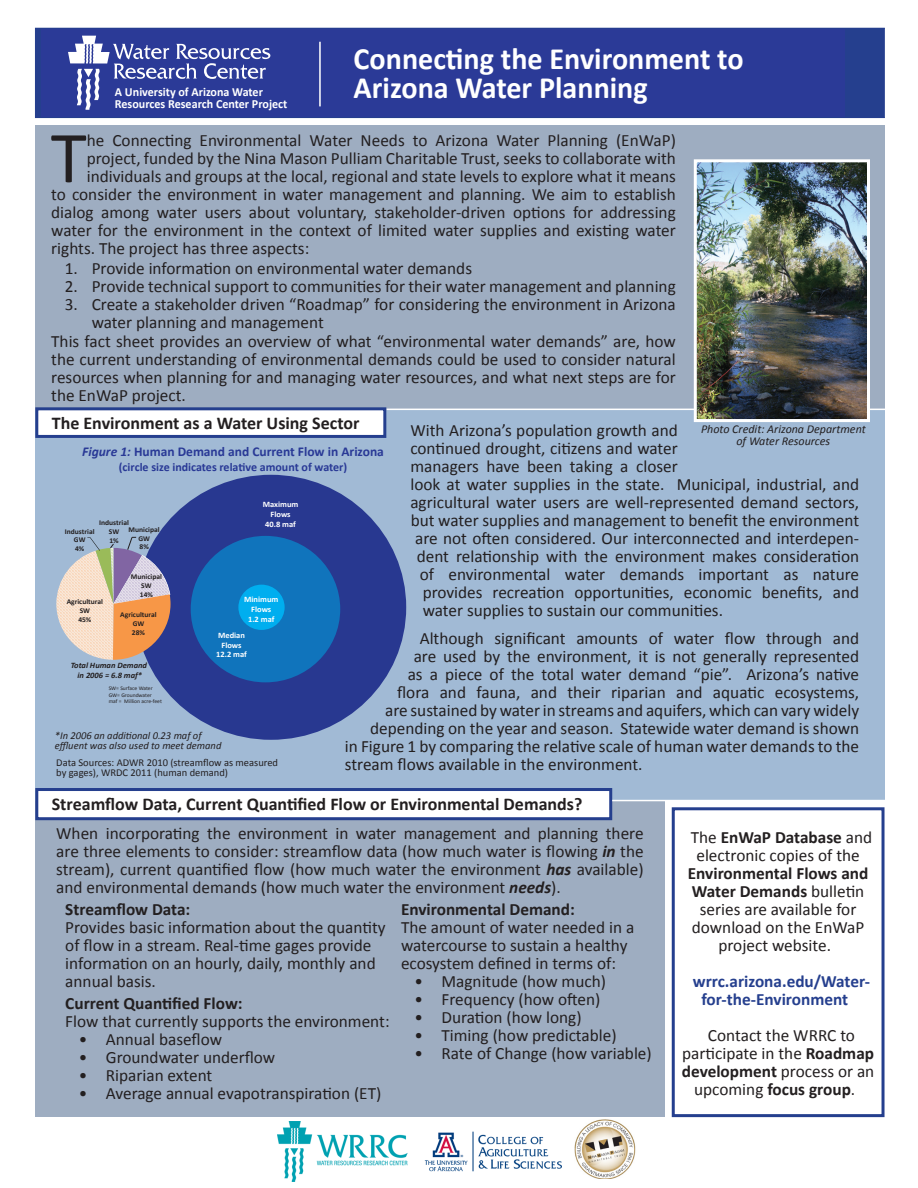
<style>
.page{position:relative;width:918px;height:1188px;background:#fff}
.page>*{position:absolute;margin:0;border:0;box-sizing:border-box;transform-origin:0 0}
.t1{font:73.95px "Calibri";color:#231f20}
.t2{font:700 31.05px/29.5px "Calibri";color:#fff}
.t3{font:700 18px "Calibri";color:#231f20}
.t4{font:17.25px/18px "Calibri";color:#231f20}
.t5{font:700 17.25px "Calibri";color:#231f20}
.t6{font:700 17.25px/18px "Calibri";color:#253f8e}
.t7{font:700 13.5px "Calibri";color:#293996}
.t8{font:700 12.45px/12.5px "Calibri";color:#fff}
.t9{font:italic 12px/12px "Calibri";color:#231f20;text-align:center}
.t10{font:700 12px "Calibri";color:#293996}
.t11{font:10.5px "Calibri";color:#231f20}
.t12{font:italic 10.5px "Calibri";color:#231f20}
.t13{font:700 8.25px/9.9px "Calibri";color:#fff;text-align:center}
.t14{font:italic 700 8.25px/9.9px "Calibri";color:#231f20;text-align:center}
.t15{font:700 7.35px/8.9px "Calibri";color:#231f20;text-align:center}
.t16{font:5.55px/6.6px "Calibri";color:#231f20}
.s1{font-style:italic}
.s2{font-weight:700;font-style:italic}
.s3{font-weight:400}
.s4{font-weight:700}
</style>
<div class="page">
<div style="left:35px;top:799px;width:630px;height:318px;background:#9eadc1"></div>
<div style="left:35px;top:125px;width:850px;height:297px;background:#9eadc1"></div>
<div style="left:35px;top:410px;width:850px;height:391px;background:#a1bad5"></div>
<hr style="left:386px;top:409px;width:509px;height:1px;background:#fff">
<div style="left:136px;top:475px;width:270px;height:265px;background:#283890;border-radius:50%"></div>
<div style="left:191px;top:536px;width:149px;height:146px;background:#1074bc;border-radius:50%"></div>
<div style="left:238px;top:585px;width:47px;height:45px;background:#00aeef;border-radius:50%"></div>
<svg style="left:56px;top:537px;width:115px;height:123px"></svg>
<img style="left:698px;top:163px;width:168px;height:255px">
<div style="left:694px;top:159px;width:176px;height:263px;border:3px solid #fff"></div>
<img style="left:574px;top:1119px;width:62px;height:60px">
<img style="left:278px;top:1121px;width:284px;height:60px">
<div style="left:37px;top:409px;width:348px;height:27px;background:#fff"></div>
<div style="left:35px;top:407px;width:351px;height:31px;border:3px solid #253f8e"></div>
<div style="left:37px;top:790px;width:574px;height:29px;background:#fff"></div>
<div style="left:35px;top:788px;width:577px;height:32px;border:3px solid #253f8e"></div>
<div style="left:35px;top:28px;width:849px;height:90px;background:#253f8e"></div>
<div style="left:41px;top:28px;width:803px;height:90px;background:#2b3a97"></div>
<svg style="left:68px;top:36px;width:202px;height:74px"></svg>
<hr style="left:319px;top:42px;width:2px;height:64px;background:#fff">
<div style="left:672px;top:807px;width:213px;height:310px;border:3px solid #253f8e"></div>
<hr style="left:612px;top:800px;width:275px;height:1px;background:#fff">
<p class="t8" style="left:115px;top:86px;width:174px">A University of Arizona Water<br>Resources Research Center Project</p>
<p class="t2" style="left:354px;top:44px;width:392px">Connecting the Environment to<br>Arizona Water Planning</p>
<p class="t1" style="left:51px;top:111px;width:38px">T</p>
<p class="t4" style="left:87px;top:132px;width:591px">he Connecting Environmental Water Needs to Arizona Water Planning (EnWaP)</p>
<p class="t4" style="left:87px;top:150px;width:591px">project, funded by the Nina Mason Pulliam Charitable Trust, seeks to collaborate with</p>
<p class="t4" style="left:87px;top:168px;width:591px">individuals and groups at the local, regional and state levels to explore what it means</p>
<p class="t4" style="left:51px;top:186px;width:626px">to consider the environment in water management and planning. We aim to establish</p>
<p class="t4" style="left:51px;top:204px;width:626px">dialog among water users about voluntary, stakeholder-driven options for addressing</p>
<p class="t4" style="left:51px;top:222px;width:626px">water for the environment in the context of limited water supplies and existing water</p>
<p class="t4" style="left:51px;top:240px;width:260px">rights. The project has three aspects:</p>
<p class="t4" style="left:65px;top:259px;width:409px">1. Provide information on environmental water demands</p>
<p class="t4" style="left:65px;top:277px;width:613px">2. Provide technical support to communities for their water management and planning</p>
<p class="t4" style="left:92px;top:295px;width:586px;text-indent:-27px">3. Create a stakeholder driven “Roadmap” for considering the environment in Arizona water planning and management</p>
<p class="t4" style="left:51px;top:333px;width:626px;text-align:justify">This fact sheet provides an overview of what “environmental water demands” are, how the current understanding of environmental demands could be used to consider natural resources when planning for and managing water resources, and what next steps are for the EnWaP project.</p>
<p class="t3" style="left:52px;top:412px;width:309px">The Environment as a Water Using Sector</p>
<p class="t4" style="left:410px;top:421px;width:269px">With Arizona’s population growth and</p>
<p class="t4" style="left:410px;top:439px;width:269px">continued drought, citizens and water</p>
<p class="t4" style="left:410px;top:457px;width:269px">managers have been taking a closer</p>
<p class="t4" style="left:410px;top:475px;width:450px">look at water supplies in the state. Municipal, industrial, and</p>
<p class="t4" style="left:410px;top:493px;width:450px">agricultural water users are well-represented demand sectors,</p>
<p class="t4" style="left:411px;top:511px;width:450px">but water supplies and management to benefit the environment</p>
<p class="t4" style="left:415px;top:529px;width:445px">are not often considered. Our interconnected and interdepen-</p>
<p class="t4" style="left:417px;top:547px;width:444px">dent relationship with the environment makes consideration</p>
<p class="t4" style="left:420px;top:565px;width:441px">of environmental water demands important as nature</p>
<p class="t4" style="left:423px;top:583px;width:438px">provides recreation opportunities, economic benefits, and</p>
<p class="t4" style="left:423px;top:601px;width:302px">water supplies to sustain our communities.</p>
<p class="t4" style="left:420px;top:630px;width:441px">Although significant amounts of water flow through and</p>
<p class="t4" style="left:414px;top:648px;width:447px">are used by the environment, it is not generally represented</p>
<p class="t4" style="left:408px;top:666px;width:453px">as a piece of the total water demand “pie”. Arizona’s native</p>
<p class="t4" style="left:397px;top:684px;width:464px">flora and fauna, and their riparian and aquatic ecosystems,</p>
<p class="t4" style="left:385px;top:702px;width:475px">are sustained by water in streams and aquifers, which can vary widely</p>
<p class="t4" style="left:370px;top:720px;width:490px">depending on the year and season. Statewide water demand is shown</p>
<p class="t4" style="left:345px;top:738px;width:516px">in Figure 1 by comparing the relative scale of human water demands to the</p>
<p class="t4" style="left:345px;top:756px;width:299px">stream flows available in the environment.</p>
<p class="t9" style="left:701px;top:422px;width:166px">Photo Credit: Arizona Department of Water Resources</p>
<p class="t7" style="left:82px;top:443px;width:303px"><span class="s1">Figure 1:</span> Human Demand and Current Flow in Arizona</p>
<p class="t10" style="left:119px;top:459px;width:230px">(circle size indicates relative amount of water)</p>
<p class="t13" style="left:263px;top:500px;width:37px">Maximum<br>Flows<br>40.8 maf</p>
<p class="t15" style="left:65px;top:527px;width:31px">Industrial<br>GW<br>4%</p>
<p class="t15" style="left:99px;top:518px;width:31px">Industrial<br>SW<br>1%</p>
<p class="t15" style="left:129px;top:525px;width:33px">Municipal<br>GW<br>8%</p>
<p class="t15" style="left:131px;top:572px;width:33px">Municipal<br>SW<br>14%</p>
<p class="t15" style="left:120px;top:611px;width:38px">Agricultural<br>GW<br>28%</p>
<p class="t13" style="left:244px;top:595px;width:36px">Minimum<br>Flows<br>1.2 maf</p>
<p class="t13" style="left:216px;top:630px;width:32px">Median<br>Flows<br>12.2 maf</p>
<p class="t15" style="left:67px;top:597px;width:38px">Agricultural<br>SW<br>45%</p>
<p class="t14" style="left:71px;top:660px;width:78px">Total Human Demand in 2006 = 6.8 maf*</p>
<p class="t16" style="left:109px;top:685px;width:55px">SW= Surface Water<br>GW= Groundwater maf = Million acre-feet</p>
<p class="t12" style="left:55px;top:728px;width:148px">*In 2006 an additional 0.23 maf of</p>
<p class="t12" style="left:55px;top:739px;width:168px">effluent was also used to meet demand</p>
<p class="t11" style="left:56px;top:756px;width:223px">Data Sources: ADWR 2010 (streamflow as measured</p>
<p class="t11" style="left:56px;top:766px;width:173px">by gages), WRDC 2011 (human demand)</p>
<p class="t3" style="left:52px;top:793px;width:532px">Streamflow Data, Current Quantified Flow or Environmental Demands?</p>
<p class="t4" style="left:56px;top:824px;width:589px;text-align:justify">When incorporating the environment in water management and planning there are three elements to consider: streamflow data (how much water is flowing <span class="s2">in</span> the stream), current quantified flow (how much water the environment <span class="s2">has</span> available) and environmental demands (how much water the environment <span class="s2">needs</span>).</p>
<p class="t5" style="left:691px;top:826px;width:183px"><span class="s3">The</span> EnWaP Database <span class="s3">and</span></p>
<p class="t4" style="left:696px;top:846px;width:165px">electronic copies of the</p>
<p class="t5" style="left:688px;top:862px;width:182px">Environmental Flows and</p>
<p class="t5" style="left:692px;top:880px;width:174px">Water Demands <span class="s3">bulletin</span></p>
<p class="t4" style="left:700px;top:900px;width:158px">series are available for</p>
<p class="t4" style="left:692px;top:918px;width:174px">download on the EnWaP</p>
<p class="t4" style="left:718px;top:936px;width:114px">project website.</p>
<p class="t6" style="left:701px;top:972px;width:170px;text-indent:-8px">wrrc.arizona.edu/Water&shy;for-the-Environment</p>
<p class="t4" style="left:682px;top:1026px;width:194px;text-align:center">Contact the WRRC to participate in the <span class="s4">Roadmap development</span> process or an upcoming <span class="s4">focus group</span>.</p>
<p class="t5" style="left:65px;top:898px;width:127px">Streamflow Data:</p>
<p class="t4" style="left:65px;top:918px;width:322px">Provides basic information about the quantity of flow in a stream. Real-time gages provide information on an hourly, daily, monthly and annual basis.</p>
<p class="t5" style="left:401px;top:898px;width:175px">Environmental Demand:</p>
<p class="t4" style="left:401px;top:918px;width:235px">The amount of water needed in a watercourse to sustain a healthy ecosystem defined in terms of:</p>
<p class="t4" style="left:415px;top:972px;width:193px">• Magnitude (how much)</p>
<p class="t4" style="left:415px;top:990px;width:188px">• Frequency (how often)</p>
<p class="t4" style="left:415px;top:1008px;width:169px">• Duration (how long)</p>
<p class="t4" style="left:415px;top:1026px;width:204px">• Timing (how predictable)</p>
<p class="t4" style="left:415px;top:1044px;width:239px">• Rate of Change (how variable)</p>
<p class="t5" style="left:65px;top:992px;width:179px">Current Quantified Flow:</p>
<p class="t4" style="left:65px;top:1012px;width:326px">Flow that currently supports the environment:</p>
<p class="t4" style="left:79px;top:1030px;width:145px">• Annual baseflow</p>
<p class="t4" style="left:79px;top:1048px;width:198px">• Groundwater underflow</p>
<p class="t4" style="left:79px;top:1066px;width:135px">• Riparian extent</p>
<p class="t4" style="left:79px;top:1084px;width:304px">• Average annual evapotranspiration (ET)</p>
</div>
